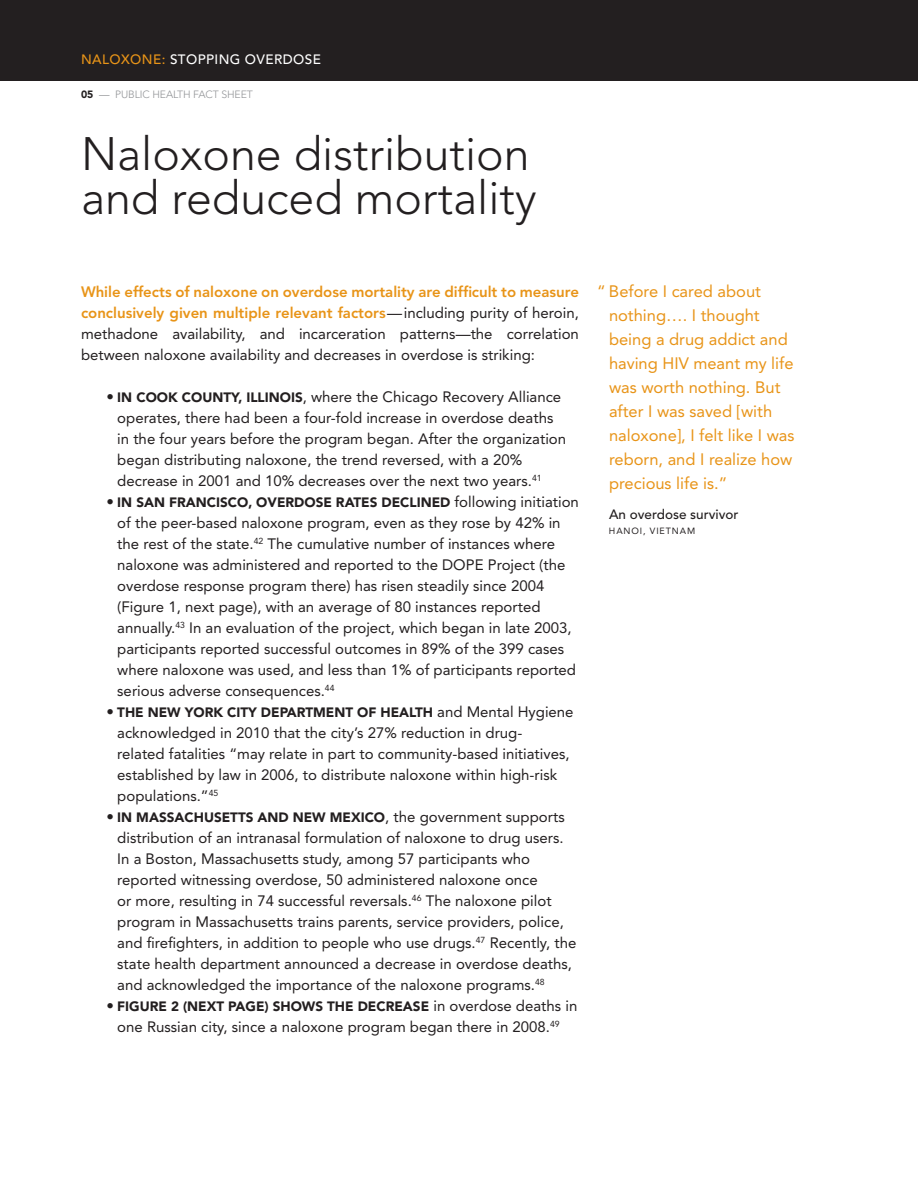
<style>
.page{position:relative;width:918px;height:1188px;background:#fff}
.page>*{position:absolute;margin:0;border:0;box-sizing:border-box;transform-origin:0 0}
._1_Headers{font:300 46.5px/43.5px "Avenir";color:#231f20}
.PULL-QUOTE_1{font:16.5px/24px "Avenir";color:#e89418}
.TEXT_basic{font:15px/21px "Avenir";color:#231f20}
.TEXT_basic-2{font:900 13.5px "Avenir";color:#231f20}
.t1{font:500 13.5px "Avenir";letter-spacing:.03em;color:#fff}
.PULL-QUOTE_2{font:500 13.5px "Avenir";color:#231f20}
.t2{font:300 10.5px "Avenir";letter-spacing:-.01em;color:#939598}
.PILL-QUOTE_3{font:9px "Avenir";letter-spacing:.1em;color:#231f20}
.s1{color:#e89418}
.s2{font-weight:900;color:#231f20}
.s3{font-weight:400}
.s4{font-weight:800;color:#e89418}
.s5{font-weight:900;font-size:13.5px}
.s6{font-weight:400;font-size:15px}
</style>
<div class="page">
<div style="left:0;top:0;width:918px;height:81px;background:#231f20"></div>
<p class="t1" style="left:81px;top:52px;width:241px"><span class="s1">NALOXONE:</span> STOPPING OVERDOSE</p>
<p class="t2" style="left:81px;top:88px;width:173px"><span class="s2">05</span> <span class="s3">—</span> PUBLIC HEALTH FACT SHEET</p>
<p class="_1_Headers" style="left:81px;top:133px;width:457px">Naloxone distribution and reduced mortality</p>
<p class="TEXT_basic" style="left:81px;top:281px;width:500px;text-align:justify"><span class="s4">While effects of naloxone on overdose mortality are difficult to measure conclusively given multiple relevant factors</span>—including purity of heroin, methadone availability, and incarceration patterns—the correlation between naloxone availability and decreases in overdose is striking:</p>
<p class="TEXT_basic" style="left:117px;top:386px;width:450px;text-indent:-11px">• <span class="s5">IN COOK COUNTY, ILLINOIS</span>, where the Chicago Recovery Alliance operates, there had been a four-fold increase in overdose deaths in the four years before the program began. After the organization began distributing naloxone, the trend reversed, with a 20% decrease in 2001 and 10% decreases over the next two years.<sup>41</sup></p>
<p class="TEXT_basic-2" style="left:106px;top:494px;width:474px"><span class="s6">•</span> IN SAN FRANCISCO, OVERDOSE RATES DECLINED <span class="s6">following initiation</span></p>
<p class="TEXT_basic" style="left:117px;top:512px;width:460px">of the peer-based naloxone program, even as they rose by 42% in the rest of the state.<sup>42</sup> The cumulative number of instances where naloxone was administered and reported to the DOPE Project (the overdose response program there) has risen steadily since 2004 (Figure 1, next page), with an average of 80 instances reported annually.<sup>43</sup> In an evaluation of the project, which began in late 2003, participants reported successful outcomes in 89% of the 399 cases where naloxone was used, and less than 1% of participants reported serious adverse consequences.<sup>44</sup></p>
<p class="TEXT_basic-2" style="left:106px;top:704px;width:469px"><span class="s6">•</span> THE NEW YORK CITY DEPARTMENT OF HEALTH <span class="s6">and Mental Hygiene</span></p>
<p class="TEXT_basic" style="left:117px;top:722px;width:454px">acknowledged in 2010 that the city’s 27% reduction in drug&shy;related fatalities “may relate in part to community-based initiatives, established by law in 2006, to distribute naloxone within high-risk populations.”<sup>45</sup></p>
<p class="TEXT_basic-2" style="left:106px;top:809px;width:460px"><span class="s6">•</span> IN MASSACHUSETTS AND NEW MEXICO<span class="s6">, the government supports</span></p>
<p class="TEXT_basic" style="left:117px;top:827px;width:461px">distribution of an intranasal formulation of naloxone to drug users.<br>In a Boston, Massachusetts study, among 57 participants who reported witnessing overdose, 50 administered naloxone once<br>or more, resulting in 74 successful reversals.<sup>46</sup> The naloxone pilot program in Massachusetts trains parents, service providers, police, and firefighters, in addition to people who use drugs.<sup>47</sup> Recently, the state health department announced a decrease in overdose deaths, and acknowledged the importance of the naloxone programs.<sup>48</sup></p>
<p class="TEXT_basic-2" style="left:106px;top:998px;width:472px"><span class="s6">•</span> FIGURE 2 (NEXT PAGE) SHOWS THE DECREASE <span class="s6">in overdose deaths in</span></p>
<p class="TEXT_basic" style="left:117px;top:1016px;width:444px">one Russian city, since a naloxone program began there in 2008.<sup>49</sup></p>
<p class="PULL-QUOTE_1" style="left:609px;top:279px;width:187px;text-indent:-12px">“ Before I cared about nothing…. I thought being a drug addict and having HIV meant my life was worth nothing. But after I was saved [with naloxone], I felt like I was reborn, and I realize how precious life is.”</p>
<p class="PULL-QUOTE_2" style="left:609px;top:506px;width:131px">An overdose survivor</p>
<p class="PILL-QUOTE_3" style="left:609px;top:525px;width:88px">HANOI, VIETNAM</p>
</div>
